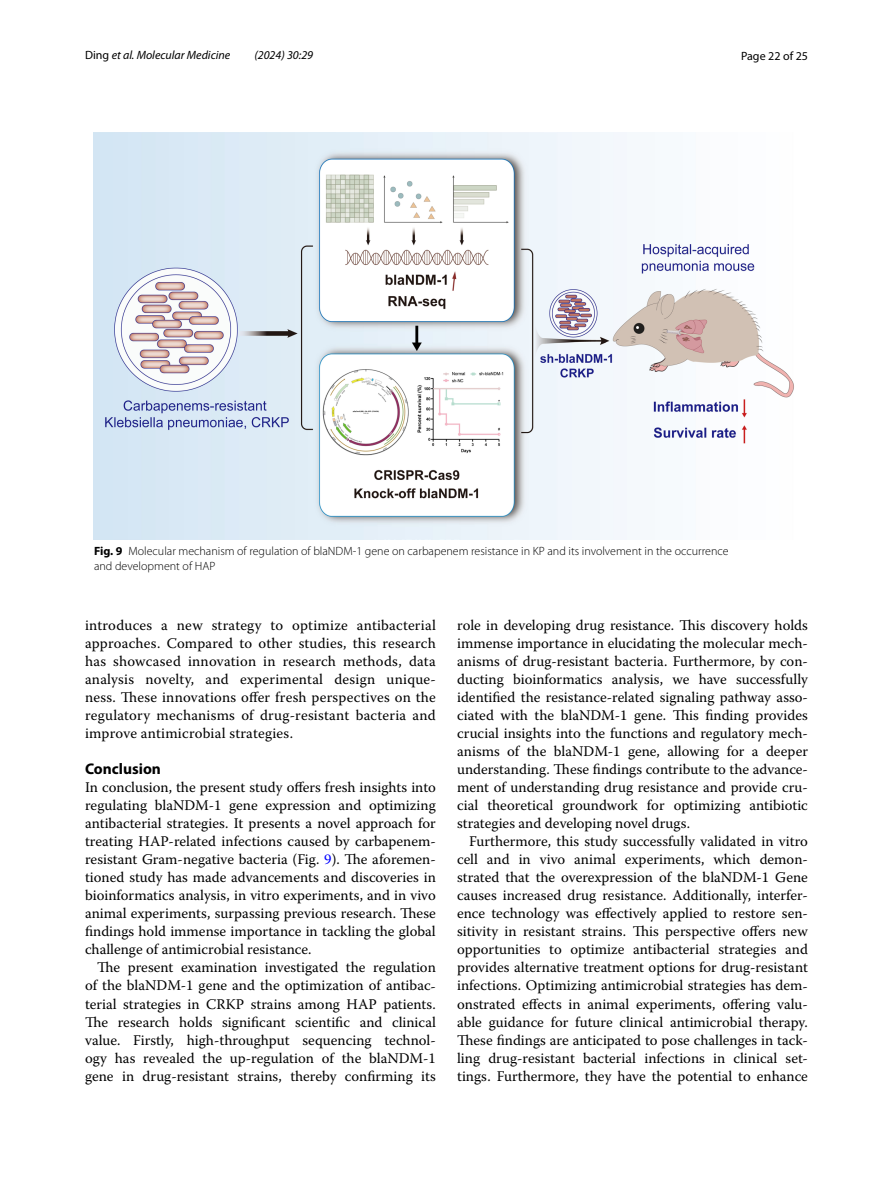
<style>
.page{position:relative;width:893px;height:1187px;background:#fff}
.page>*{position:absolute;margin:0;border:0;box-sizing:border-box;transform-origin:0 0}
.t1{font:700 15.45px "Myriad Pro";color:#000}
.t2{font:14.7px/18px "Warnock Pro";color:#000;text-align:justify}
.t3{font:300 12px/15px "Myriad Pro";color:#000}
.t4{font:italic 12px "Myriad Pro";color:#000}
.t5{font:12px "Myriad Pro";color:#000}
.s1{font-style:normal}
.s2{font-weight:700}
.s3{color:#00f}
</style>
<div class="page">
<img style="left:94px;top:133px;width:700px;height:406px">
<p class="t4" style="left:85px;top:48px;width:147px"><span class="s1">Ding</span> et al. Molecular Medicine</p>
<p class="t4" style="left:254px;top:48px;width:60px">(2024) 30:29</p>
<p class="t5" style="left:741px;top:48px;width:68px">Page 22 of 25</p>
<p class="t3" style="left:94px;top:543px;width:636px"><span class="s2">Fig. 9</span> Molecular mechanism of regulation of blaNDM-1 gene on carbapenem resistance in KP and its involvement in the occurrence and development of HAP</p>
<p class="t2" style="left:85px;top:616px;width:352px">introduces a new strategy to optimize antibacterial approaches. Compared to other studies, this research has showcased innovation in research methods, data analysis novelty, and experimental design unique&shy;ness. These innovations offer fresh perspectives on the regulatory mechanisms of drug-resistant bacteria and improve antimicrobial strategies.</p>
<p class="t1" style="left:85px;top:759px;width:77px">Conclusion</p>
<p class="t2" style="left:85px;top:778px;width:352px">In conclusion, the present study offers fresh insights into regulating blaNDM-1 gene expression and optimizing antibacterial strategies. It presents a novel approach for treating HAP-related infections caused by carbapenem&shy;resistant Gram-negative bacteria (Fig. <span class="s3">9</span>). The aforemen&shy;tioned study has made advancements and discoveries in bioinformatics analysis, in vitro experiments, and in vivo animal experiments, surpassing previous research. These findings hold immense importance in tackling the global challenge of antimicrobial resistance.</p>
<p class="t2" style="left:85px;top:958px;width:352px;text-indent:12px">The present examination investigated the regulation of the blaNDM-1 gene and the optimization of antibac&shy;terial strategies in CRKP strains among HAP patients.<br>The research holds significant scientific and clinical value. Firstly, high-throughput sequencing technol&shy;ogy has revealed the up-regulation of the blaNDM-1 gene in drug-resistant strains, thereby confirming its</p>
<p class="t2" style="left:457px;top:616px;width:352px">role in developing drug resistance. This discovery holds immense importance in elucidating the molecular mech&shy;anisms of drug-resistant bacteria. Furthermore, by con&shy;ducting bioinformatics analysis, we have successfully identified the resistance-related signaling pathway asso&shy;ciated with the blaNDM-1 gene. This finding provides crucial insights into the functions and regulatory mech&shy;anisms of the blaNDM-1 gene, allowing for a deeper understanding. These findings contribute to the advance&shy;ment of understanding drug resistance and provide cru&shy;cial theoretical groundwork for optimizing antibiotic strategies and developing novel drugs.</p>
<p class="t2" style="left:457px;top:832px;width:352px;text-indent:12px">Furthermore, this study successfully validated in vitro cell and in vivo animal experiments, which demon&shy;strated that the overexpression of the blaNDM-1 Gene causes increased drug resistance. Additionally, interfer&shy;ence technology was effectively applied to restore sen&shy;sitivity in resistant strains. This perspective offers new opportunities to optimize antibacterial strategies and provides alternative treatment options for drug-resistant infections. Optimizing antimicrobial strategies has dem&shy;onstrated effects in animal experiments, offering valu&shy;able guidance for future clinical antimicrobial therapy.<br>These findings are anticipated to pose challenges in tack&shy;ling drug-resistant bacterial infections in clinical set&shy;tings. Furthermore, they have the potential to enhance</p>
</div>
